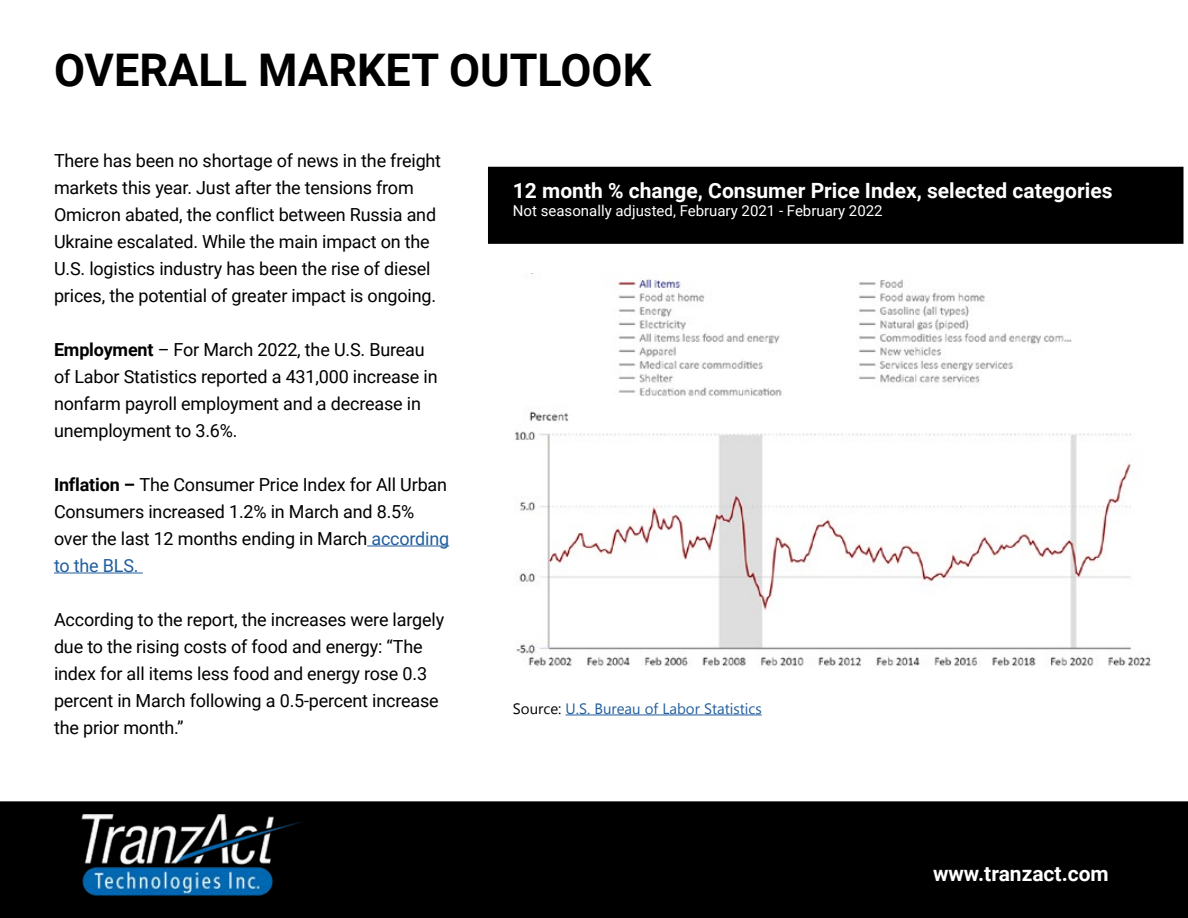
<style>
.page{position:relative;width:1188px;height:918px;background:#fff}
.page>*{position:absolute;margin:0;border:0;box-sizing:border-box;transform-origin:0 0}
.t1{font:700 45px "Roboto";color:#000}
.t2{font:700 21px "Roboto";color:#fff}
.t3{font:18px/27px "Roboto";letter-spacing:-.01em;color:#000}
.t4{font:15px "Roboto";color:#fff}
.t5{font:15px "Microsoft New Tai Lue";color:#215e9e}
.s1{font-weight:700}
.s2{color:#215e9e}
.s3{color:#000}
</style>
<div class="page">
<div style="left:0;top:801px;width:1188px;height:117px;background:#000"></div>
<div style="left:489px;top:167px;width:694px;height:76px;background:#000"></div>
<div style="left:488px;top:167px;width:696px;height:77px;border:2px solid #000"></div>
<img style="left:73px;top:815px;width:249px;height:93px">
<hr style="left:566px;top:715px;width:196px;height:1px;background:#215e9e">
<img style="left:515px;top:279px;width:636px;height:388px">
<hr style="left:367px;top:546px;width:82px;height:1px;background:#215e9e">
<hr style="left:54px;top:573px;width:89px;height:1px;background:#215e9e">
<h1 class="t1" style="left:54px;top:39px;width:599px">OVERALL MARKET OUTLOOK</h1>
<p class="t3" style="left:54px;top:146px;width:389px">There has been no shortage of news in the freight markets this year. Just after the tensions from Omicron abated, the conflict between Russia and Ukraine escalated. While the main impact on the U.S. logistics industry has been the rise of diesel prices, the potential of greater impact is ongoing.</p>
<p class="t3" style="left:54px;top:335px;width:385px"><span class="s1">Employment</span> – For March 2022, the U.S. Bureau of Labor Statistics reported a 431,000 increase in nonfarm payroll employment and a decrease in unemployment to 3.6%.</p>
<p class="t3" style="left:54px;top:470px;width:397px"><span class="s1">Inflation –</span> The Consumer Price Index for All Urban Consumers increased 1.2% in March and 8.5% over the last 12 months ending in March <span class="s2">according to the BLS.</span></p>
<p class="t3" style="left:54px;top:605px;width:392px">According to the report, the increases were largely due to the rising costs of food and energy: “The index for all items less food and energy rose 0.3 percent in March following a 0.5-percent increase the prior month.”</p>
<p class="t2" style="left:513px;top:176px;width:601px">12 month % change, Consumer Price Index, selected categories</p>
<p class="t4" style="left:513px;top:200px;width:371px">Not seasonally adjusted, February 2021 - February 2022</p>
<p class="t5" style="left:513px;top:700px;width:250px"><span class="s3">Source:</span> U.S. Bureau of Labor Statistics</p>
<p class="t2" style="left:933px;top:859px;width:177px">www.tranzact.com</p>
</div>
